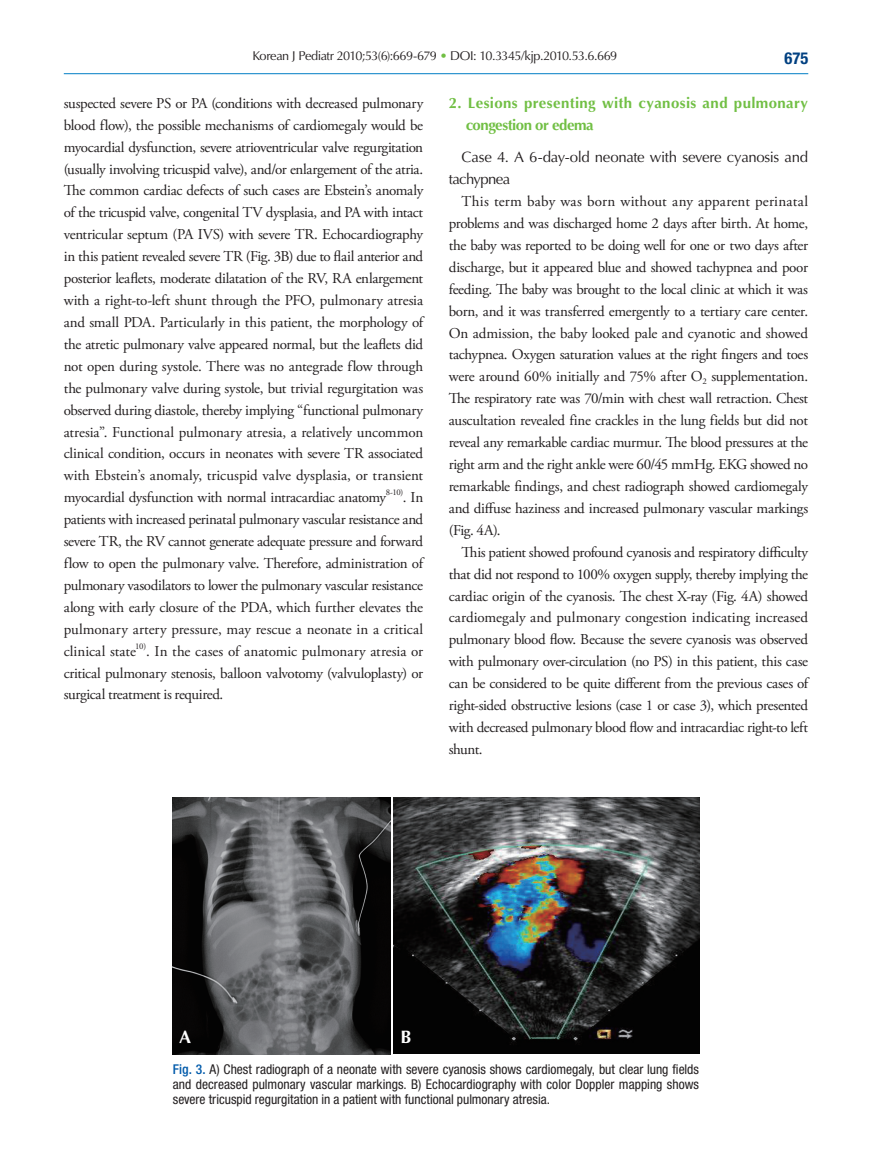
<style>
.page{position:relative;width:872px;height:1170px;background:#fff}
.page>*{position:absolute;margin:0;border:0;box-sizing:border-box;transform-origin:0 0}
.t1{font:700 18px "Optima LT Std";color:#fff}
.t2{font:700 condensed 16.5px "Helvetica Neue";color:#014081}
.t3{font:15px/21.9px "Adobe Garamond Pro";letter-spacing:-.02em;color:#231f20;text-align:justify}
.t4{font:700 15px/21.9px "Optima LT Std";letter-spacing:.025em;color:#71bf44}
.t5{font:15px/21.9px "Optima LT Std";letter-spacing:-.025em;color:#231f20}
.t6{font:condensed 13.5px/15px "Helvetica Neue";color:#231f20;text-align:justify}
.t7{font:12.75px "Optima LT Std";letter-spacing:-.045em;color:#231f20}
.t8{font:8.7px "Adobe Garamond Pro";color:#231f20}
.s1{color:#71bf44}
.s2{font-weight:500;color:#015aaa}
</style>
<div class="page">
<hr style="left:64px;top:73px;width:744px;height:1px;background:#007ec5">
<img style="left:173px;top:797px;width:218px;height:256px">
<img style="left:394px;top:797px;width:305px;height:256px">
<p class="t7" style="left:252px;top:49px;width:366px">Korean J Pediatr 2010;53(6):669-679 <span class="s1">•</span> DOI: 10.3345/kjp.2010.53.6.669</p>
<p class="t2" style="left:784px;top:48px;width:25px">675</p>
<p class="t3" style="left:64px;top:93px;width:361px">suspected severe PS or PA (conditions with decreased pulmonary blood flow), the possible mechanisms of cardiomegaly would be myocardial dysfunction, severe atrioventricular valve regurgitation (usually involving tricuspid valve), and/or enlargement of the atria.<br>The common cardiac defects of such cases are Ebstein’s anomaly of the tricuspid valve, congenital TV dysplasia, and PA with intact ventricular septum (PA IVS) with severe TR. Echocardiography in this patient revealed severe TR (Fig. 3B) due to flail anterior and posterior leaflets, moderate dilatation of the RV, RA enlargement with a right-to-left shunt through the PFO, pulmonary atresia and small PDA. Particularly in this patient, the morphology of the atretic pulmonary valve appeared normal, but the leaflets did not open during systole. There was no antegrade flow through the pulmonary valve during systole, but trivial regurgitation was observed during diastole, thereby implying “functional pulmonary atresia”. Functional pulmonary atresia, a relatively uncommon clinical condition, occurs in neonates with severe TR associated with Ebstein’s anomaly, tricuspid valve dysplasia, or transient myocardial dysfunction with normal intracardiac anatomy</p>
<p class="t4" style="left:466px;top:92px;width:344px;text-indent:-17px">2. Lesions presenting with cyanosis and pulmonary congestion or edema</p>
<p class="t5" style="left:449px;top:146px;width:361px;text-indent:13px">Case 4. A 6-day-old neonate with severe cyanosis and tachypnea</p>
<p class="t3" style="left:449px;top:191px;width:361px;text-indent:13px">This term baby was born without any apparent perinatal problems and was discharged home 2 days after birth. At home, the baby was reported to be doing well for one or two days after discharge, but it appeared blue and showed tachypnea and poor feeding. The baby was brought to the local clinic at which it was born, and it was transferred emergently to a tertiary care center.<br>On admission, the baby looked pale and cyanotic and showed tachypnea. Oxygen saturation values at the right fingers and toes were around 60% initially and 75% after O<sub>2</sub> supplementation.<br>The respiratory rate was 70/min with chest wall retraction. Chest auscultation revealed fine crackles in the lung fields but did not reveal any remarkable cardiac murmur. The blood pressures at the right arm and the right ankle were 60/45 mmHg. EKG showed no remarkable findings, and chest radiograph showed cardiomegaly and diffuse haziness and increased pulmonary vascular markings (Fig. 4A).</p>
<p class="t3" style="left:449px;top:541px;width:361px;text-indent:13px">This patient showed profound cyanosis and respiratory difficulty that did not respond to 100% oxygen supply, thereby implying the cardiac origin of the cyanosis. The chest X-ray (Fig. 4A) showed cardiomegaly and pulmonary congestion indicating increased pulmonary blood flow. Because the severe cyanosis was observed with pulmonary over-circulation (no PS) in this patient, this case can be considered to be quite different from the previous cases of right-sided obstructive lesions (case 1 or case 3), which presented with decreased pulmonary blood flow and intracardiac right-to left shunt.</p>
<p class="t8" style="left:386px;top:487px;width:19px">8-10)</p>
<p class="t3" style="left:64px;top:487px;width:361px;text-indent:339px">. In patients with increased perinatal pulmonary vascular resistance and severe TR, the RV cannot generate adequate pressure and forward flow to open the pulmonary valve. Therefore, administration of pulmonary vasodilators to lower the pulmonary vascular resistance along with early closure of the PDA, which further elevates the pulmonary artery pressure, may rescue a neonate in a critical clinical state</p>
<p class="t8" style="left:135px;top:640px;width:13px">10)</p>
<p class="t3" style="left:64px;top:640px;width:361px;text-indent:82px">. In the cases of anatomic pulmonary atresia or critical pulmonary stenosis, balloon valvotomy (valvuloplasty) or surgical treatment is required.</p>
<p class="t1" style="left:179px;top:1026px;width:14px">A</p>
<p class="t1" style="left:400px;top:1026px;width:12px">B</p>
<p class="t6" style="left:173px;top:1061px;width:528px"><span class="s2">Fig. 3.</span> A) Chest radiograph of a neonate with severe cyanosis shows cardiomegaly, but clear lung fields and decreased pulmonary vascular markings. B) Echocardiography with color Doppler mapping shows severe tricuspid regurgitation in a patient with functional pulmonary atresia.</p>
</div>
